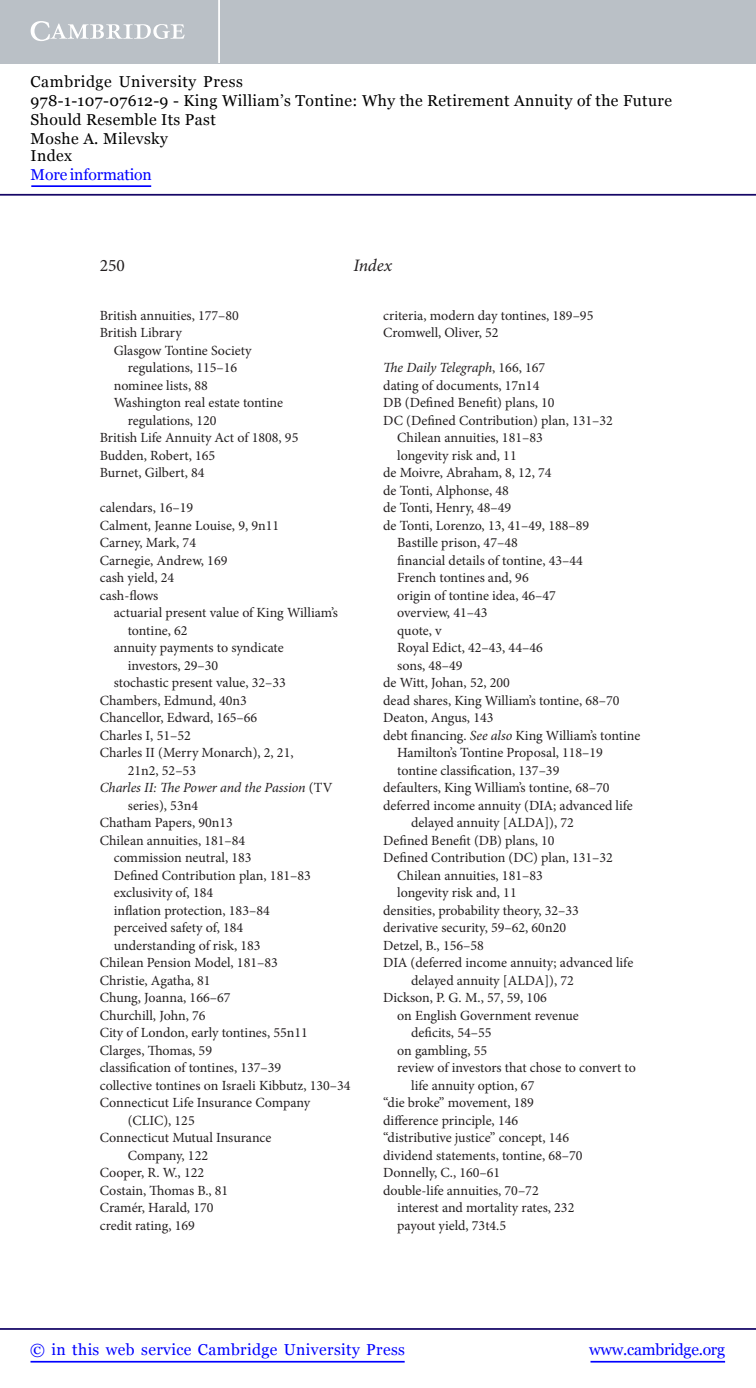
<style>
.page{position:relative;width:756px;height:1388px;background:#fff}
.page>*{position:absolute;margin:0;border:0;box-sizing:border-box;transform-origin:0 0}
.t1{font:italic 17.5px "Minion Pro";letter-spacing:-.005em;color:#231f20}
.t2{font:17.5px "Minion Pro";color:#231f20}
.t3{font:15.75px/18.6px "Georgia";letter-spacing:.025em;color:#000}
.t4{font:15.75px "Georgia";letter-spacing:.025em;color:#00f}
.t5{font:15.75px "Georgia";letter-spacing:-.015em;color:#00f}
.t6{font:15.75px "Georgia";letter-spacing:-.01em;color:#00f}
.t7{font:14px/17.5px "Minion Pro";color:#231f20}
.t8{font:italic 14px "Minion Pro";letter-spacing:-.01em;color:#231f20}
.s1{font-style:normal}
.s2{font-style:italic}
</style>
<div class="page">
<hr style="left:591px;top:1361px;width:134px;height:1px;background:#00f">
<hr style="left:0;top:1328px;width:756px;height:2px;background:#150666">
<hr style="left:31px;top:1361px;width:374px;height:1px;background:#00f">
<div style="left:0;top:0;width:756px;height:63px;background:#bac0c6"></div>
<svg style="left:31px;top:21px;width:154px;height:20px"></svg>
<hr style="left:218px;top:0;width:2px;height:63px;background:#fff">
<hr style="left:0;top:194px;width:756px;height:2px;background:#150666">
<hr style="left:31px;top:185px;width:120px;height:2px;background:#00f">
<p class="t3" style="left:31px;top:73px;width:643px">Cambridge University Press<br>978-1-107-07612-9 - King William’s Tontine: Why the Retirement Annuity of the Future<br>Should Resemble Its Past<br>Moshe A. Milevsky<br>Index</p>
<p class="t6" style="left:31px;top:165px;width:123px">More information</p>
<p class="t2" style="left:100px;top:254px;width:27px">250</p>
<p class="t1" style="left:354px;top:255px;width:40px">Index</p>
<p class="t7" style="left:100px;top:307px;width:141px">British annuities, 177–80<br>British Library</p>
<p class="t7" style="left:114px;top:342px;width:139px">Glasgow Tontine Society</p>
<p class="t7" style="left:128px;top:359px;width:111px">regulations, 115–16</p>
<p class="t7" style="left:114px;top:377px;width:96px">nominee lists, 88</p>
<p class="t7" style="left:114px;top:394px;width:171px">Washington real estate tontine</p>
<p class="t7" style="left:128px;top:412px;width:90px">regulations, 120</p>
<p class="t7" style="left:100px;top:429px;width:200px">British Life Annuity Act of 1808, 95</p>
<p class="t7" style="left:100px;top:447px;width:117px">Budden, Robert, 165</p>
<p class="t7" style="left:100px;top:464px;width:106px">Burnet, Gilbert, 84</p>
<p class="t7" style="left:100px;top:499px;width:181px">calendars, 16–19<br>Calment, Jeanne Louise, 9, 9n11<br>Carney, Mark, 74<br>Carnegie, Andrew, 169<br>cash yield, 24<br>cash-flows</p>
<p class="t7" style="left:114px;top:604px;width:226px">actuarial present value of King William’s</p>
<p class="t7" style="left:128px;top:622px;width:61px">tontine, 62</p>
<p class="t7" style="left:114px;top:639px;width:171px">annuity payments to syndicate</p>
<p class="t7" style="left:128px;top:657px;width:92px">investors, 29–30</p>
<p class="t7" style="left:114px;top:674px;width:174px">stochastic present value, 32–33</p>
<p class="t7" style="left:100px;top:692px;width:149px">Chambers, Edmund, 40n3</p>
<p class="t7" style="left:100px;top:709px;width:159px">Chancellor, Edward, 165–66</p>
<p class="t7" style="left:100px;top:727px;width:93px">Charles I, 51–52</p>
<p class="t7" style="left:100px;top:744px;width:195px">Charles II (Merry Monarch), 2, 21,</p>
<p class="t7" style="left:128px;top:762px;width:70px">21n2, 52–53</p>
<p class="t8" style="left:100px;top:779px;width:234px">Charles II: The Power and the Passion <span class="s1">(TV</span></p>
<p class="t7" style="left:128px;top:797px;width:72px">series), 53n4</p>
<p class="t7" style="left:100px;top:814px;width:135px">Chatham Papers, 90n13</p>
<p class="t7" style="left:100px;top:832px;width:147px">Chilean annuities, 181–84</p>
<p class="t7" style="left:114px;top:849px;width:139px">commission neutral, 183</p>
<p class="t7" style="left:114px;top:867px;width:199px">Defined Contribution plan, 181–83</p>
<p class="t7" style="left:114px;top:884px;width:101px">exclusivity of, 184</p>
<p class="t7" style="left:114px;top:902px;width:158px">inflation protection, 183–84</p>
<p class="t7" style="left:114px;top:919px;width:131px">perceived safety of, 184</p>
<p class="t7" style="left:114px;top:937px;width:148px">understanding of risk, 183</p>
<p class="t7" style="left:100px;top:954px;width:180px">Chilean Pension Model, 181–83</p>
<p class="t7" style="left:100px;top:972px;width:112px">Christie, Agatha, 81</p>
<p class="t7" style="left:100px;top:989px;width:132px">Chung, Joanna, 166–67</p>
<p class="t7" style="left:100px;top:1007px;width:107px">Churchill, John, 76</p>
<p class="t7" style="left:100px;top:1024px;width:210px">City of London, early tontines, 55n11</p>
<p class="t7" style="left:100px;top:1042px;width:114px">Clarges, Thomas, 59</p>
<p class="t7" style="left:100px;top:1059px;width:183px">classification of tontines, 137–39</p>
<p class="t7" style="left:100px;top:1077px;width:252px">collective tontines on Israeli Kibbutz, 130–34</p>
<p class="t7" style="left:100px;top:1094px;width:212px">Connecticut Life Insurance Company</p>
<p class="t7" style="left:128px;top:1112px;width:68px">(CLIC), 125</p>
<p class="t7" style="left:100px;top:1129px;width:173px">Connecticut Mutual Insurance</p>
<p class="t7" style="left:128px;top:1147px;width:82px">Company, 122</p>
<p class="t7" style="left:100px;top:1164px;width:106px">Cooper, R. W., 122</p>
<p class="t7" style="left:100px;top:1182px;width:130px">Costain, Thomas B., 81</p>
<p class="t7" style="left:100px;top:1199px;width:115px">Cramér, Harald, 170</p>
<p class="t7" style="left:100px;top:1217px;width:97px">credit rating, 169</p>
<p class="t7" style="left:383px;top:307px;width:212px">criteria, modern day tontines, 189–95<br>Cromwell, Oliver, 52</p>
<p class="t8" style="left:383px;top:359px;width:164px">The Daily Telegraph<span class="s1">, 166, 167</span></p>
<p class="t7" style="left:383px;top:377px;width:158px">dating of documents, 17n14</p>
<p class="t7" style="left:383px;top:394px;width:173px">DB (Defined Benefit) plans, 10</p>
<p class="t7" style="left:383px;top:412px;width:231px">DC (Defined Contribution) plan, 131–32</p>
<p class="t7" style="left:397px;top:429px;width:147px">Chilean annuities, 181–83</p>
<p class="t7" style="left:397px;top:447px;width:121px">longevity risk and, 11</p>
<p class="t7" style="left:383px;top:464px;width:170px">de Moivre, Abraham, 8, 12, 74</p>
<p class="t7" style="left:383px;top:482px;width:127px">de Tonti, Alphonse, 48</p>
<p class="t7" style="left:383px;top:499px;width:130px">de Tonti, Henry, 48–49</p>
<p class="t7" style="left:383px;top:517px;width:207px">de Tonti, Lorenzo, 13, 41–49, 188–89</p>
<p class="t7" style="left:397px;top:534px;width:122px">Bastille prison, 47–48</p>
<p class="t7" style="left:397px;top:552px;width:187px">financial details of tontine, 43–44</p>
<p class="t7" style="left:397px;top:569px;width:133px">French tontines and, 96</p>
<p class="t7" style="left:397px;top:587px;width:160px">origin of tontine idea, 46–47</p>
<p class="t7" style="left:397px;top:604px;width:92px">overview, 41–43</p>
<p class="t7" style="left:397px;top:622px;width:46px">quote, v</p>
<p class="t7" style="left:397px;top:639px;width:147px">Royal Edict, 42–43, 44–46</p>
<p class="t7" style="left:397px;top:657px;width:67px">sons, 48–49</p>
<p class="t7" style="left:383px;top:674px;width:128px">de Witt, Johan, 52, 200</p>
<p class="t7" style="left:383px;top:692px;width:238px">dead shares, King William’s tontine, 68–70</p>
<p class="t7" style="left:383px;top:709px;width:112px">Deaton, Angus, 143</p>
<p class="t7" style="left:383px;top:727px;width:259px">debt financing. <span class="s2">See also</span> King William’s tontine</p>
<p class="t7" style="left:397px;top:744px;width:207px">Hamilton’s Tontine Proposal, 118–19</p>
<p class="t7" style="left:397px;top:762px;width:164px">tontine classification, 137–39</p>
<p class="t7" style="left:383px;top:779px;width:228px">defaulters, King William’s tontine, 68–70</p>
<p class="t7" style="left:383px;top:797px;width:251px">deferred income annuity (DIA; advanced life</p>
<p class="t7" style="left:411px;top:814px;width:164px">delayed annuity [ALDA]), 72</p>
<p class="t7" style="left:383px;top:832px;width:173px">Defined Benefit (DB) plans, 10</p>
<p class="t7" style="left:383px;top:849px;width:231px">Defined Contribution (DC) plan, 131–32</p>
<p class="t7" style="left:397px;top:867px;width:147px">Chilean annuities, 181–83</p>
<p class="t7" style="left:397px;top:884px;width:121px">longevity risk and, 11</p>
<p class="t7" style="left:383px;top:902px;width:197px">densities, probability theory, 32–33</p>
<p class="t7" style="left:383px;top:919px;width:184px">derivative security, 59–62, 60n20</p>
<p class="t7" style="left:383px;top:937px;width:102px">Detzel, B., 156–58</p>
<p class="t7" style="left:383px;top:954px;width:252px">DIA (deferred income annuity; advanced life</p>
<p class="t7" style="left:411px;top:972px;width:164px">delayed annuity [ALDA]), 72</p>
<p class="t7" style="left:383px;top:989px;width:165px">Dickson, P. G. M., 57, 59, 106</p>
<p class="t7" style="left:397px;top:1007px;width:183px">on English Government revenue</p>
<p class="t7" style="left:411px;top:1024px;width:82px">deficits, 54–55</p>
<p class="t7" style="left:397px;top:1042px;width:91px">on gambling, 55</p>
<p class="t7" style="left:397px;top:1059px;width:240px">review of investors that chose to convert to</p>
<p class="t7" style="left:411px;top:1077px;width:125px">life annuity option, 67</p>
<p class="t7" style="left:383px;top:1094px;width:152px">“die broke” movement, 189</p>
<p class="t7" style="left:383px;top:1112px;width:136px">difference principle, 146</p>
<p class="t7" style="left:383px;top:1129px;width:187px">“distributive justice” concept, 146</p>
<p class="t7" style="left:383px;top:1147px;width:201px">dividend statements, tontine, 68–70</p>
<p class="t7" style="left:383px;top:1164px;width:119px">Donnelly, C., 160–61</p>
<p class="t7" style="left:383px;top:1182px;width:157px">double-life annuities, 70–72</p>
<p class="t7" style="left:397px;top:1199px;width:179px">interest and mortality rates, 232</p>
<p class="t7" style="left:397px;top:1217px;width:110px">payout yield, 73t4.5</p>
<p class="t4" style="left:30px;top:1339px;width:376px">© in this web service Cambridge University Press</p>
<p class="t5" style="left:589px;top:1339px;width:137px">www.cambridge.org</p>
</div>
